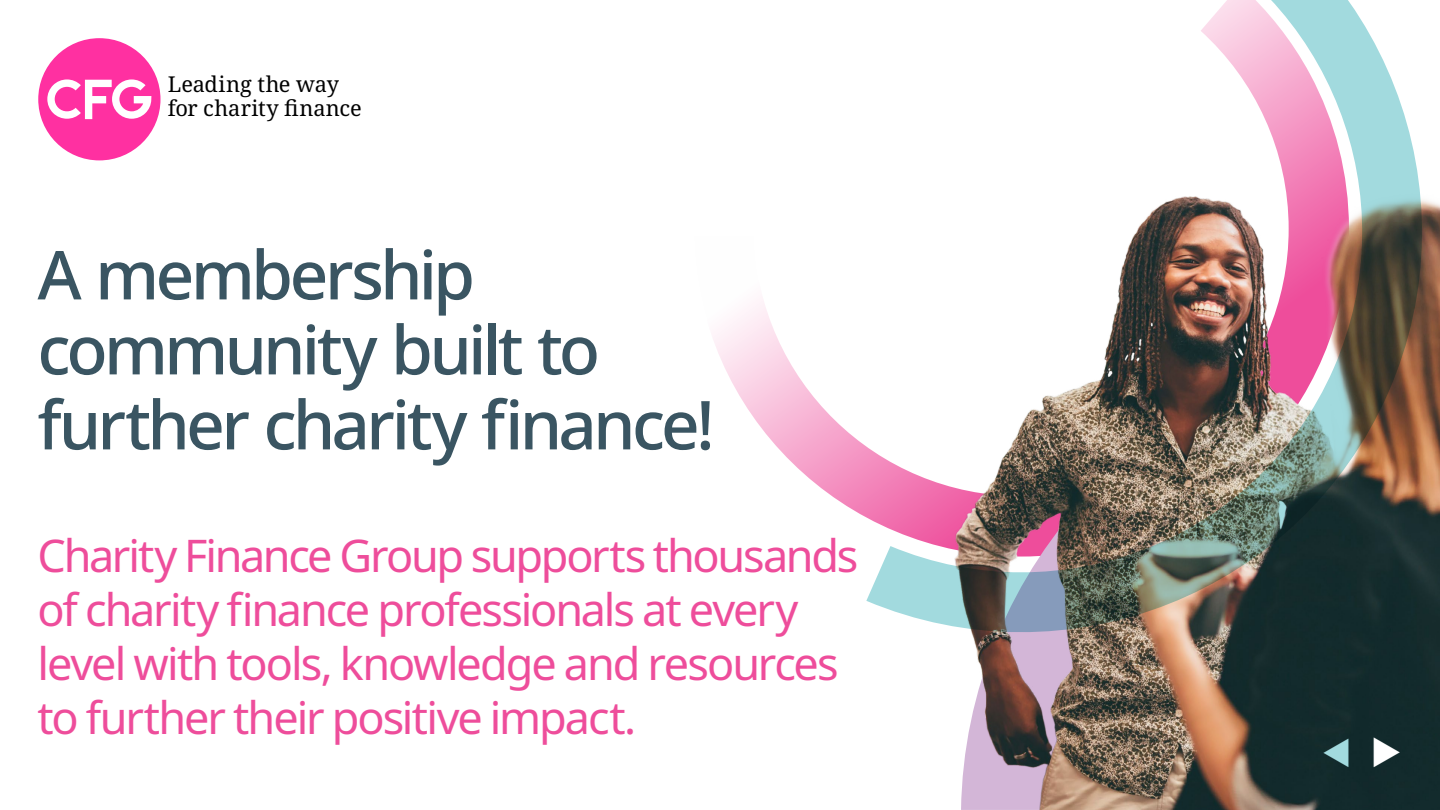
<style>
.page{position:relative;width:1440px;height:810px;background:#fff}
.page>*{position:absolute;margin:0;border:0;box-sizing:border-box;transform-origin:0 0}
.t1{font:500 67.5px/75px "Noto Sans";letter-spacing:-.055em;color:#3a5562}
.t2{font:45px/54px "Noto Sans";letter-spacing:-.045em;color:#ee4d9b}
.t3{font:21.83px/24px "Noto Serif";color:#000}
</style>
<div class="page">
<svg style="left:713px;top:299px;width:153px;height:218px"></svg>
<img style="left:961px;top:685px;width:479px;height:125px">
<img style="left:866px;top:0;width:574px;height:685px">
<div style="left:38px;top:38px;width:123px;height:122px;background:#ff30a1;border-radius:50%"></div>
<svg style="left:47px;top:79px;width:104px;height:40px"></svg>
<div style="left:1324px;top:737px;width:76px;height:30px;background:#12292b"></div>
<p class="t3" style="left:168px;top:73px;width:195px">Leading the way for charity finance</p>
<h1 class="t1" style="left:38px;top:239px;width:679px">A membership community built to further charity finance!</h1>
<p class="t2" style="left:38px;top:530px;width:822px">Charity Finance Group supports thousands of charity finance professionals at every level with tools, knowledge and resources to further their positive impact.</p>
</div>
